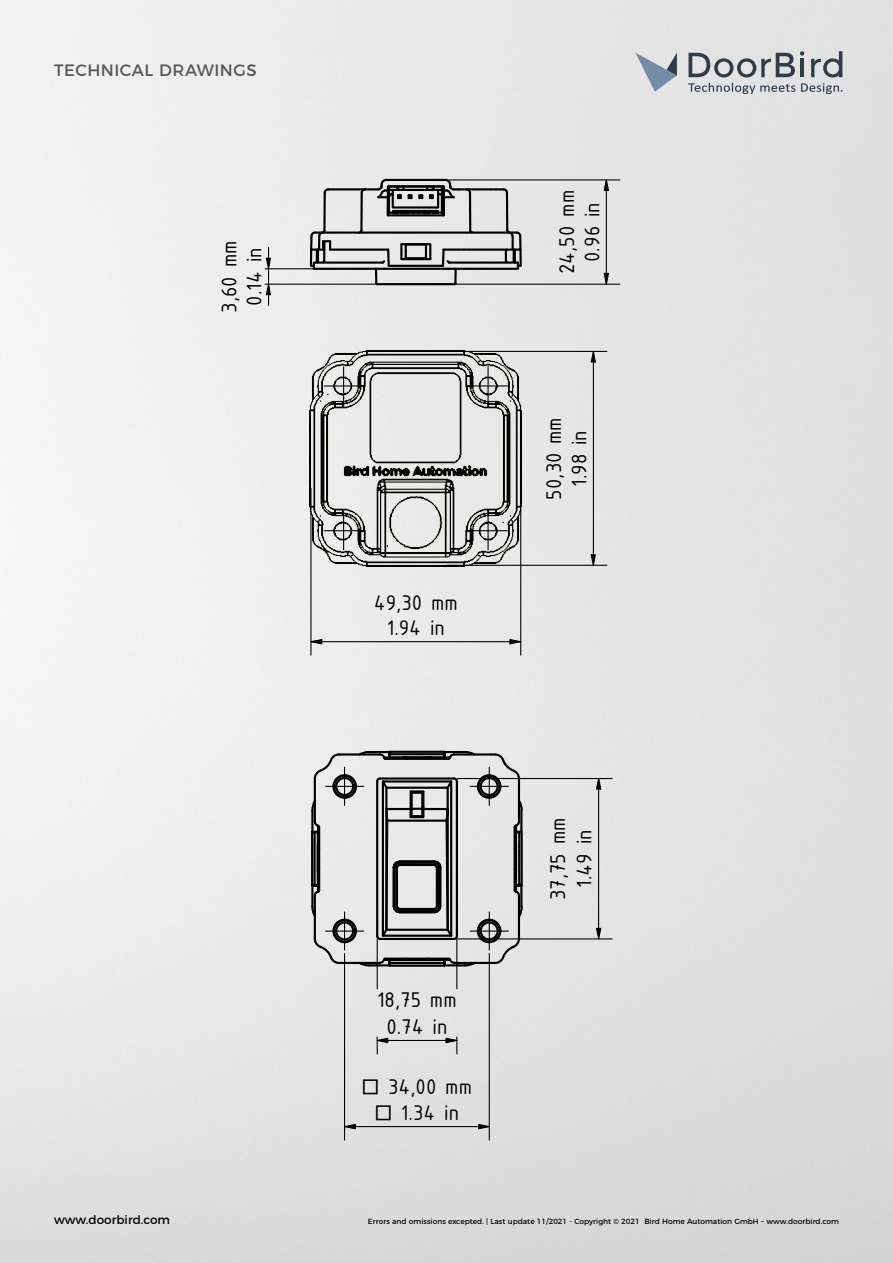
<style>
.page{position:relative;width:893px;height:1263px;background:#fff}
.page>*{position:absolute;margin:0;border:0;box-sizing:border-box;transform-origin:0 0}
.t1{font:22.95px/25.3px "ISOCPEUR";color:#000;text-align:center}
.t2{font:16.5px "Montserrat";letter-spacing:.03em;color:#575756}
.t3{font:12px "Montserrat";color:#000}
.t4{font:7.5px "Montserrat";color:#000}
</style>
<div class="page">
<svg style="left:179px;top:166px;width:471px;height:404px"></svg>
<svg style="left:603px;top:175px;width:7px;height:17px"></svg>
<svg style="left:603px;top:272px;width:7px;height:18px"></svg>
<hr style="left:606px;top:190px;width:1px;height:83px;background:#000">
<hr style="left:456px;top:284px;width:164px;height:1px;background:#000">
<hr style="left:449px;top:179px;width:171px;height:1px;background:#000">
<hr style="left:469px;top:530px;width:38px;height:1px;background:#000">
<hr style="left:488px;top:511px;width:1px;height:39px;background:#000">
<hr style="left:324px;top:530px;width:39px;height:1px;background:#000">
<hr style="left:343px;top:511px;width:1px;height:39px;background:#000">
<hr style="left:324px;top:385px;width:39px;height:1px;background:#000">
<hr style="left:343px;top:367px;width:1px;height:38px;background:#000">
<hr style="left:469px;top:385px;width:38px;height:1px;background:#000">
<hr style="left:488px;top:367px;width:1px;height:38px;background:#000">
<hr style="left:310px;top:488px;width:1px;height:167px;background:#000">
<hr style="left:520px;top:488px;width:1px;height:167px;background:#000">
<svg style="left:590px;top:346px;width:6px;height:17px"></svg>
<svg style="left:590px;top:553px;width:7px;height:17px"></svg>
<hr style="left:593px;top:362px;width:1px;height:193px;background:#000">
<hr style="left:446px;top:351px;width:161px;height:1px;background:#000">
<hr style="left:446px;top:565px;width:161px;height:1px;background:#000">
<svg style="left:265px;top:247px;width:7px;height:58px"></svg>
<hr style="left:265px;top:268px;width:69px;height:1px;background:#000">
<hr style="left:265px;top:284px;width:110px;height:1px;background:#000">
<svg style="left:179px;top:570px;width:471px;height:596px"></svg>
<svg style="left:179px;top:1166px;width:471px;height:1px"></svg>
<hr style="left:326px;top:786px;width:38px;height:1px;background:#000">
<hr style="left:344px;top:767px;width:1px;height:38px;background:#000">
<hr style="left:326px;top:930px;width:38px;height:2px;background:#000">
<hr style="left:344px;top:912px;width:1px;height:38px;background:#000">
<hr style="left:470px;top:786px;width:38px;height:1px;background:#000">
<hr style="left:489px;top:767px;width:1px;height:38px;background:#000">
<hr style="left:470px;top:930px;width:38px;height:2px;background:#000">
<hr style="left:489px;top:912px;width:1px;height:38px;background:#000">
<hr style="left:388px;top:1040px;width:58px;height:1px;background:#000">
<hr style="left:456px;top:939px;width:1px;height:50px;background:#000">
<svg style="left:445px;top:1037px;width:17px;height:17px"></svg>
<hr style="left:377px;top:939px;width:1px;height:50px;background:#000">
<svg style="left:372px;top:1037px;width:17px;height:17px"></svg>
<svg style="left:595px;top:773px;width:7px;height:17px"></svg>
<svg style="left:595px;top:927px;width:7px;height:17px"></svg>
<hr style="left:598px;top:789px;width:1px;height:139px;background:#000">
<hr style="left:457px;top:938px;width:32px;height:1px;background:#000">
<hr style="left:490px;top:938px;width:122px;height:1px;background:#000">
<hr style="left:457px;top:778px;width:32px;height:1px;background:#000">
<hr style="left:490px;top:778px;width:122px;height:1px;background:#000">
<svg style="left:477px;top:1123px;width:18px;height:7px"></svg>
<svg style="left:339px;top:1123px;width:18px;height:7px"></svg>
<hr style="left:355px;top:1126px;width:124px;height:1px;background:#000">
<hr style="left:489px;top:953px;width:1px;height:187px;background:#000">
<hr style="left:344px;top:953px;width:1px;height:187px;background:#000">
<svg style="left:635px;top:53px;width:42px;height:39px"></svg>
<svg style="left:688px;top:51px;width:154px;height:43px"></svg>
<svg style="left:363px;top:1079px;width:15px;height:15px"></svg>
<svg style="left:376px;top:1105px;width:15px;height:15px"></svg>
<h2 class="t2" style="left:54px;top:57px;width:204px">TECHNICAL DRAWINGS</h2>
<h1 class="t1" style="left:216px;top:312px;width:74px;rotate:-90deg">3,60 mm<br>0.14 ni</h1>
<h1 class="t1" style="left:374px;top:589px;width:86px">49,30 mm<br>1.94 in</h1>
<h1 class="t1" style="left:377px;top:986px;width:81px;line-height:26.4px">18,75 mm<br>0.74 in</h1>
<h1 class="t1" style="left:388px;top:1073px;width:86px">34,00 mm<br>1.34 in</h1>
<h1 class="t1" style="left:553px;top:274px;width:86px;rotate:-90deg">24,50 mm</h1>
<h1 class="t1" style="left:579px;top:262px;width:61px;rotate:-90deg">09. 6 ni</h1>
<h1 class="t1" style="left:540px;top:500px;width:84px;rotate:-90deg">50,30 mm</h1>
<h1 class="t1" style="left:565px;top:487px;width:58px;rotate:-90deg">19. 8 ni</h1>
<h1 class="t1" style="left:544px;top:900px;width:84px;rotate:-90deg">37,75 mm</h1>
<h1 class="t1" style="left:571px;top:888px;width:59px;rotate:-90deg">14. 9 ni</h1>
<h3 class="t3" style="left:54px;top:1210px;width:118px">www.doorbird.com</h3>
<p class="t4" style="left:368px;top:1215px;width:473px">Errors and omissions excepted. | Last update 11/2021 - Copyright © 2021 Bird Home Automation GmbH – www.doorbird.com</p>
</div>
